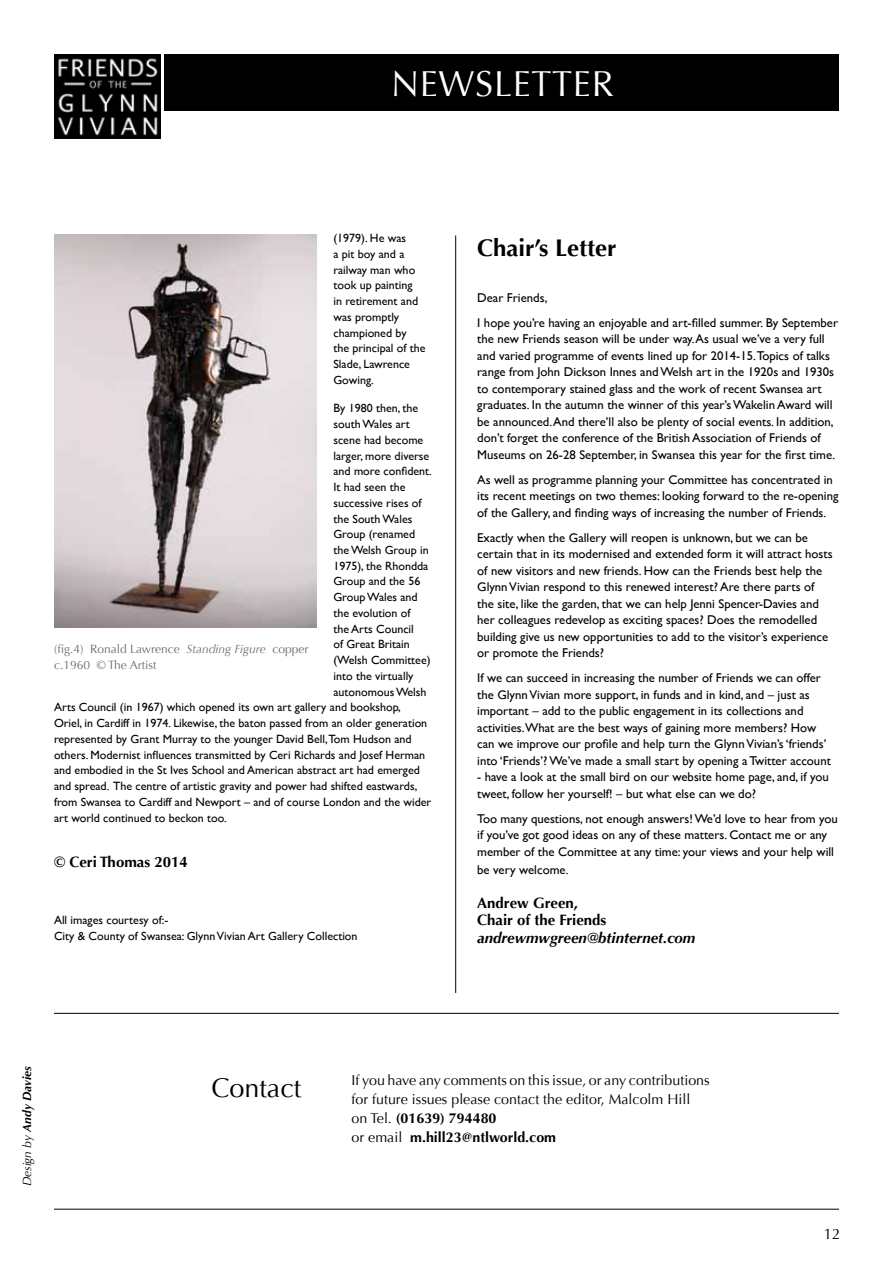
<style>
.page{position:relative;width:893px;height:1263px;background:#fff}
.page>*{position:absolute;margin:0;border:0;box-sizing:border-box;transform-origin:0 0}
.t1{font:36px "Optima";letter-spacing:.02em;color:#fff}
.t2{font:27px "Optima";color:#000}
.t3{font:700 24px "Optima";color:#000}
.t4{font:700 15px/16.5px "Optima";color:#000}
.t5{font:italic 700 15px "Optima";color:#000}
.t6{font:15px "Optima";color:#000}
.t7{font:14.25px/18.8px "Optima";color:#000}
.t8{font:12.75px/16.5px "Gill Sans";color:#000}
.t9{font:12px/15.8px "Gill Sans";color:#000}
.t10{font:12px/16.5px "Optima";color:#6d6e71}
.t11{font:italic 700 12px "Optima";color:#000}
.s1{font-style:italic}
.s2{font-weight:400}
.s3{font-weight:700}
</style>
<div class="page">
<hr style="left:54px;top:1209px;width:785px;height:1px;background:#000">
<hr style="left:54px;top:1013px;width:785px;height:1px;background:#000">
<img style="left:54px;top:54px;width:106px;height:84px">
<div style="left:165px;top:54px;width:674px;height:57px;background:#000"></div>
<img style="left:54px;top:234px;width:262px;height:394px">
<hr style="left:455px;top:235px;width:1px;height:758px;background:#000">
<h1 class="t1" style="left:391px;top:63px;width:224px">NEWSLETTER</h1>
<p class="t9" style="left:333px;top:230px;width:94px">(1979). He was<br>a pit boy and a railway man who took up painting<br>in retirement and was promptly championed by<br>the principal of the<br>Slade, Lawrence<br>Gowing.</p>
<p class="t9" style="left:333px;top:400px;width:86px">By 1980 then, the</p>
<p class="t9" style="left:333px;top:416px;width:78px">south Wales art</p>
<p class="t9" style="left:333px;top:432px;width:91px">scene had become</p>
<p class="t9" style="left:333px;top:447px;width:97px">larger, more diverse</p>
<p class="t9" style="left:333px;top:463px;width:100px">and more confident.</p>
<p class="t9" style="left:333px;top:479px;width:74px">It had seen the</p>
<p class="t9" style="left:333px;top:495px;width:90px">successive rises of</p>
<p class="t9" style="left:333px;top:510px;width:80px">the South Wales</p>
<p class="t9" style="left:333px;top:526px;width:83px">Group (renamed</p>
<p class="t9" style="left:333px;top:542px;width:97px">the Welsh Group in</p>
<p class="t9" style="left:333px;top:558px;width:96px">1975), the Rhondda</p>
<p class="t9" style="left:333px;top:573px;width:88px">Group and the 56</p>
<p class="t9" style="left:333px;top:589px;width:86px">Group Wales and</p>
<p class="t9" style="left:333px;top:605px;width:79px">the evolution of</p>
<p class="t9" style="left:333px;top:621px;width:82px">the Arts Council</p>
<p class="t9" style="left:333px;top:636px;width:78px">of Great Britain</p>
<p class="t9" style="left:333px;top:652px;width:99px">(Welsh Committee)</p>
<p class="t9" style="left:333px;top:668px;width:82px">into the virtually</p>
<p class="t9" style="left:333px;top:684px;width:95px">autonomous Welsh</p>
<p class="t9" style="left:54px;top:699px;width:348px">Arts Council (in 1967) which opened its own art gallery and bookshop,</p>
<p class="t9" style="left:54px;top:715px;width:375px">Oriel, in Cardiff in 1974. Likewise, the baton passed from an older generation</p>
<p class="t9" style="left:54px;top:731px;width:359px">represented by Grant Murray to the younger David Bell,Tom Hudson and</p>
<p class="t9" style="left:54px;top:747px;width:373px">others. Modernist influences transmitted by Ceri Richards and Josef Herman</p>
<p class="t9" style="left:54px;top:762px;width:367px">and embodied in the St Ives School and American abstract art had emerged</p>
<p class="t9" style="left:54px;top:778px;width:365px">and spread. The centre of artistic gravity and power had shifted eastwards,</p>
<p class="t9" style="left:54px;top:794px;width:379px">from Swansea to Cardiff and Newport – and of course London and the wider</p>
<p class="t9" style="left:54px;top:810px;width:174px">art world continued to beckon too.</p>
<p class="t4" style="left:54px;top:854px;width:135px">© Ceri Thomas 2014</p>
<p class="t10" style="left:54px;top:641px;width:256px">(fig.4) Ronald Lawrence <span class="s1">Standing Figure</span> copper c.1960 © The Artist</p>
<p class="t9" style="left:54px;top:912px;width:305px">All images courtesy of:-<br>City &amp; County of Swansea: Glynn Vivian Art Gallery Collection</p>
<h3 class="t3" style="left:477px;top:234px;width:141px">Chair’s Letter</h3>
<p class="t8" style="left:477px;top:285px;width:362px;line-height:25px">Dear Friends,<br>I hope you’re having an enjoyable and art-filled summer. By September</p>
<p class="t8" style="left:477px;top:331px;width:359px">the new Friends season will be under way. As usual we’ve a very full and varied programme of events lined up for 2014-15.Topics of talks range from John Dickson Innes and Welsh art in the 1920s and 1930s to contemporary stained glass and the work of recent Swansea art graduates. In the autumn the winner of this year’s Wakelin Award will be announced. And there’ll also be plenty of social events. In addition, don’t forget the conference of the British Association of Friends of Museums on 26-28 September, in Swansea this year for the first time.</p>
<p class="t8" style="left:477px;top:471px;width:363px">As well as programme planning your Committee has concentrated in its recent meetings on two themes: looking forward to the re-opening of the Gallery, and finding ways of increasing the number of Friends.</p>
<p class="t8" style="left:477px;top:529px;width:357px">Exactly when the Gallery will reopen is unknown, but we can be certain that in its modernised and extended form it will attract hosts of new visitors and new friends. How can the Friends best help the Glynn Vivian respond to this renewed interest? Are there parts of the site, like the garden, that we can help Jenni Spencer-Davies and her colleagues redevelop as exciting spaces? Does the remodelled building give us new opportunities to add to the visitor’s experience or promote the Friends?</p>
<p class="t8" style="left:477px;top:669px;width:355px">If we can succeed in increasing the number of Friends we can offer the Glynn Vivian more support, in funds and in kind, and – just as important – add to the public engagement in its collections and activities.What are the best ways of gaining more members? How can we improve our profile and help turn the Glynn Vivian’s ‘friends’ into ‘Friends’? We’ve made a small start by opening a Twitter account</p>
<p class="t8" style="left:477px;top:768px;width:353px">- have a look at the small bird on our website home page, and, if you tweet, follow her yourself! – but what else can we do?</p>
<p class="t8" style="left:477px;top:810px;width:362px">Too many questions, not enough answers! We’d love to hear from you if you’ve got good ideas on any of these matters. Contact me or any member of the Committee at any time: your views and your help will</p>
<p class="t8" style="left:477px;top:861px;width:93px">be very welcome.</p>
<p class="t4" style="left:477px;top:895px;width:131px">Andrew Green,<br>Chair of the Friends</p>
<p class="t5" style="left:477px;top:929px;width:220px">andrewmwgreen@btinternet.com</p>
<p class="t11" style="left:20px;top:1186px;width:122px;rotate:-90deg"><span class="s2">Design by</span> Andy Davies</p>
<h2 class="t2" style="left:211px;top:1072px;width:92px">Contact</h2>
<p class="t7" style="left:352px;top:1071px;width:360px">If you have any comments on this issue, or any contributions for future issues please contact the editor, Malcolm Hill on Tel. <span class="s3">(01639) 794480<br></span>or email <span class="s3">m.hill23@ntlworld.com</span></p>
<p class="t6" style="left:824px;top:1225px;width:18px">12</p>
</div>
